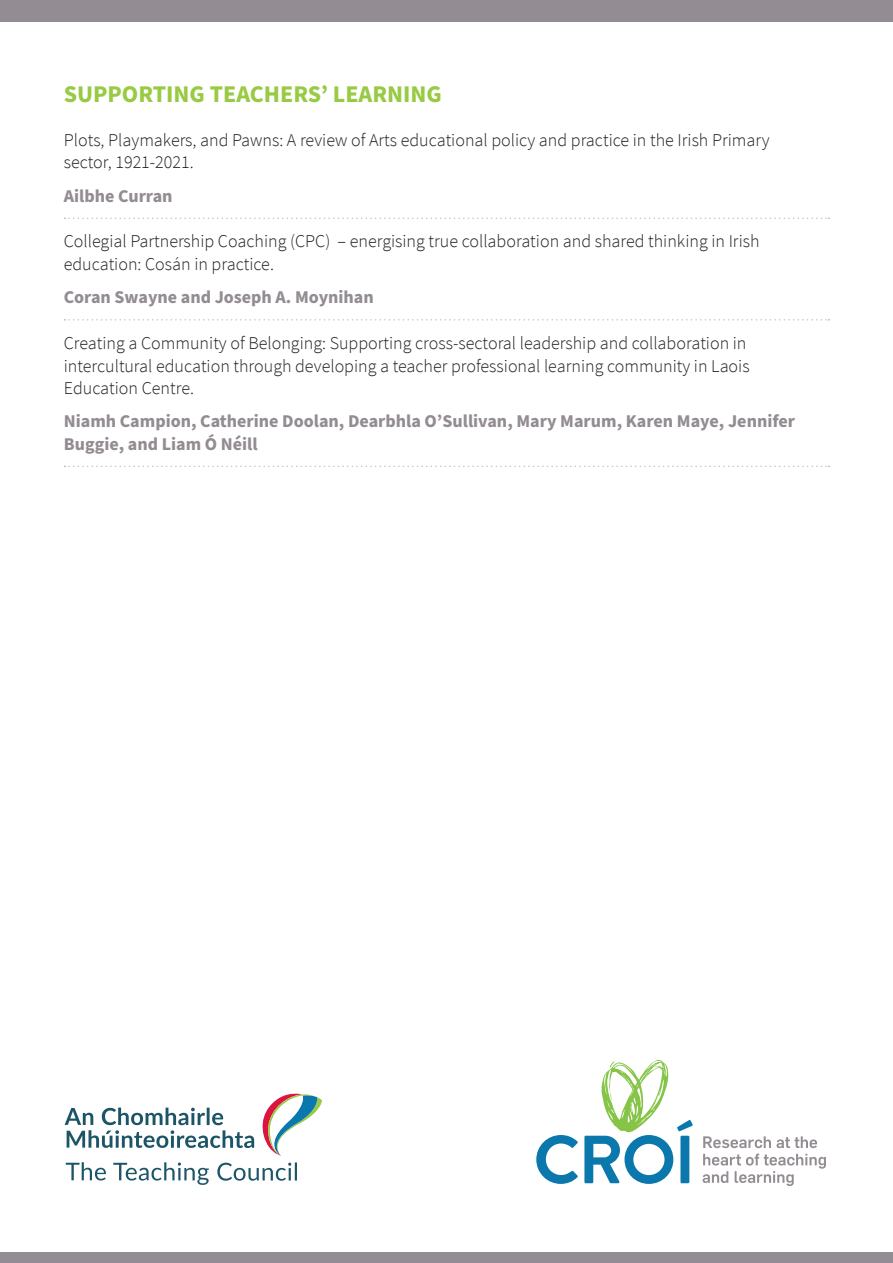
<style>
.page{position:relative;width:893px;height:1263px;background:#fff}
.page>*{position:absolute;margin:0;border:0;box-sizing:border-box;transform-origin:0 0}
.t1{font:700 24px "Source Sans Pro";color:#98ca43}
.t2{font:300 18px/22.5px "Source Sans Pro";color:#231f20}
.t3{font:700 18px/22.5px "Source Sans Pro";color:#938c92}
</style>
<div class="page">
<div style="left:0;top:0;width:893px;height:21px;background:#938c92"></div>
<svg style="left:65px;top:218px;width:764px;height:1px"></svg>
<svg style="left:65px;top:319px;width:764px;height:2px"></svg>
<svg style="left:65px;top:466px;width:764px;height:1px"></svg>
<svg style="left:703px;top:1136px;width:123px;height:50px"></svg>
<svg style="left:536px;top:1135px;width:42px;height:49px"></svg>
<svg style="left:584px;top:1060px;width:109px;height:124px"></svg>
<svg style="left:66px;top:1162px;width:40px;height:18px"></svg>
<svg style="left:113px;top:1162px;width:96px;height:23px"></svg>
<svg style="left:217px;top:1162px;width:80px;height:19px"></svg>
<svg style="left:65px;top:1093px;width:257px;height:63px"></svg>
<div style="left:0;top:1252px;width:893px;height:11px;background:#938c92"></div>
<h1 class="t1" style="left:64px;top:78px;width:380px">SUPPORTING TEACHERS’ LEARNING</h1>
<p class="t2" style="left:64px;top:129px;width:707px">Plots, Playmakers, and Pawns: A review of Arts educational policy and practice in the Irish Primary sector, 1921-2021.</p>
<p class="t3" style="left:64px;top:185px;width:110px">Ailbhe Curran</p>
<p class="t2" style="left:64px;top:230px;width:697px">Collegial Partnership Coaching (CPC) – energising true collaboration and shared thinking in Irish education: Cosán in practice.</p>
<p class="t3" style="left:64px;top:286px;width:312px">Coran Swayne and Joseph A. Moynihan</p>
<p class="t2" style="left:64px;top:332px;width:687px">Creating a Community of Belonging: Supporting cross-sectoral leadership and collaboration in intercultural education through developing a teacher professional learning community in Laois<br>Education Centre.</p>
<p class="t3" style="left:64px;top:410px;width:733px">Niamh Campion, Catherine Doolan, Dearbhla O’Sullivan, Mary Marum, Karen Maye, Jennifer<br>Buggie, and Liam Ó Néill</p>
</div>
